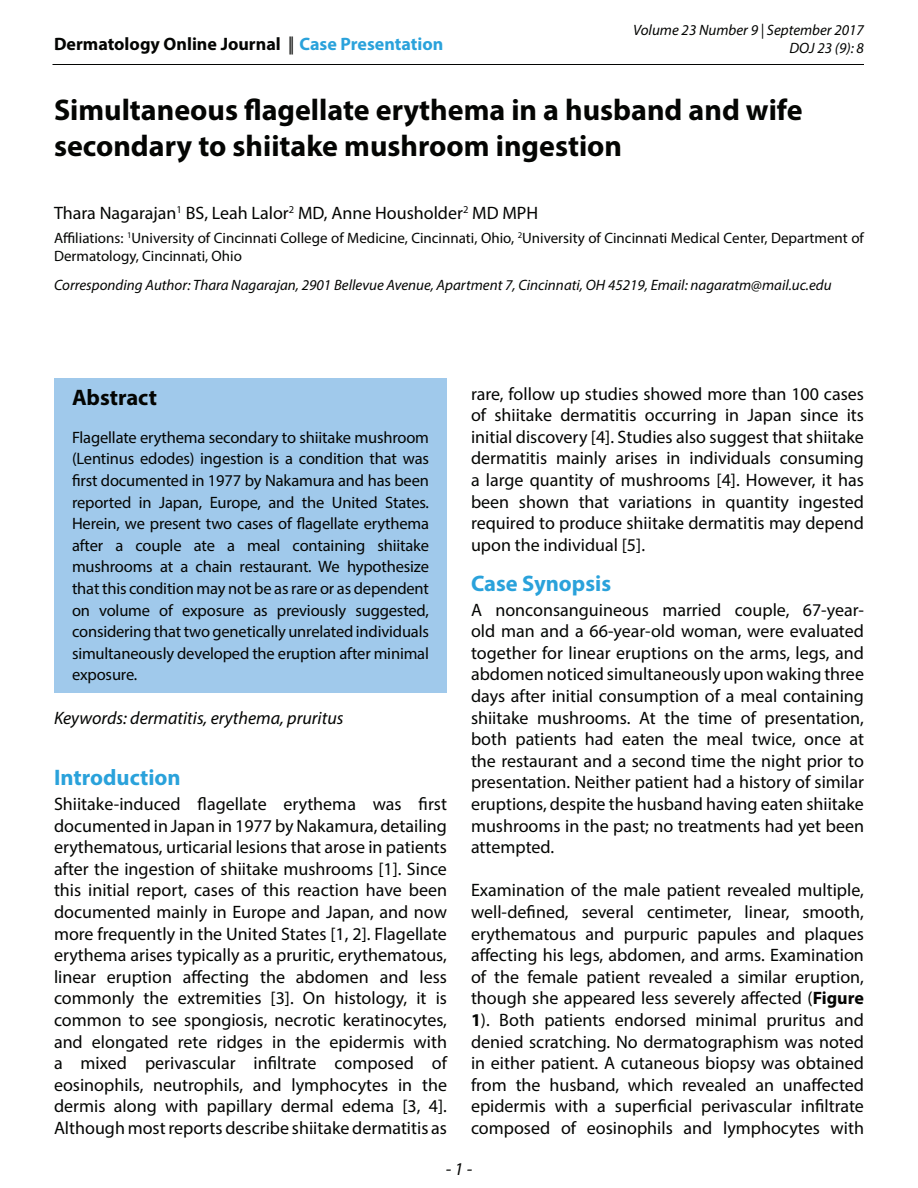
<style>
.page{position:relative;width:918px;height:1188px;background:#fff}
.page>*{position:absolute;margin:0;border:0;box-sizing:border-box;transform-origin:0 0}
.t1{font:700 30px/36px "Myriad Pro";color:#040503}
.Sub_title_Color{font:700 22.5px "Myriad Pro";color:#2aa2db}
.Sub_title_Abstract{font:700 22.5px "Myriad Pro";color:#040503}
.Body_text{font:18px/21.6px "Myriad Pro";color:#040503;text-align:justify}
.Affiliations_1{font:18px "Myriad Pro";color:#040503}
.t2{font:700 18px "Myriad Pro";color:#040503}
.Keywords{font:italic 18px "Myriad Pro";color:#040503}
.Body_text_Abstract{font:16.5px/21.6px "Myriad Pro";letter-spacing:-.01em;color:#040503;text-align:justify}
.Corresponding_author{font:italic 15px/18px "Myriad Pro";color:#040503;text-align:right}
.Affiliations_1-2{font:15px/18px "Myriad Pro";color:#040503}
.s1{font-weight:400}
.s2{color:#2aa2db}
.s3{font-weight:700}
</style>
<div class="page">
<hr style="left:52px;top:64px;width:812px;height:1px;background:#040503">
<div style="left:54px;top:378px;width:393px;height:315px;background:#a0c9eb"></div>
<p class="t2" style="left:54px;top:32px;width:391px">Dermatology Online Journal <span class="s1">||</span> <span class="s2">Case Presentation</span></p>
<p class="Corresponding_author" style="left:633px;top:20px;width:232px">Volume 23 Number 9 | September 2017<br>DOJ 23 (9): 8</p>
<p class="t1" style="left:54px;top:91px;width:750px">Simultaneous flagellate erythema in a husband and wife secondary to shiitake mushroom ingestion</p>
<p class="Affiliations_1" style="left:54px;top:202px;width:486px">Thara Nagarajan<sup>1</sup> BS, Leah Lalor<sup>2</sup> MD, Anne Housholder<sup>2</sup> MD MPH</p>
<p class="Affiliations_1-2" style="left:54px;top:229px;width:812px">Affiliations: <sup>1</sup>University of Cincinnati College of Medicine, Cincinnati, Ohio, <sup>2</sup>University of Cincinnati Medical Center, Department of<br>Dermatology, Cincinnati, Ohio</p>
<p class="Corresponding_author" style="left:54px;top:275px;width:779px">Corresponding Author: Thara Nagarajan, 2901 Bellevue Avenue, Apartment 7, Cincinnati, OH 45219, Email: nagaratm@mail.uc.edu</p>
<p class="Sub_title_Abstract" style="left:72px;top:383px;width:87px">Abstract</p>
<p class="Body_text_Abstract" style="left:72px;top:426px;width:359px">Flagellate erythema secondary to shiitake mushroom (Lentinus edodes) ingestion is a condition that was first documented in 1977 by Nakamura and has been reported in Japan, Europe, and the United States.<br>Herein, we present two cases of flagellate erythema after a couple ate a meal containing shiitake mushrooms at a chain restaurant. We hypothesize that this condition may not be as rare or as dependent on volume of exposure as previously suggested, considering that two genetically unrelated individuals simultaneously developed the eruption after minimal exposure.</p>
<p class="Keywords" style="left:54px;top:706px;width:291px">Keywords: dermatitis, erythema, pruritus</p>
<p class="Sub_title_Color" style="left:54px;top:763px;width:128px">Introduction</p>
<p class="Body_text" style="left:54px;top:793px;width:395px">Shiitake-induced flagellate erythema was first documented in Japan in 1977 by Nakamura, detailing erythematous, urticarial lesions that arose in patients after the ingestion of shiitake mushrooms [1]. Since this initial report, cases of this reaction have been documented mainly in Europe and Japan, and now more frequently in the United States [1, 2]. Flagellate erythema arises typically as a pruritic, erythematous, linear eruption affecting the abdomen and less commonly the extremities [3]. On histology, it is common to see spongiosis, necrotic keratinocytes, and elongated rete ridges in the epidermis with a mixed perivascular infiltrate composed of eosinophils, neutrophils, and lymphocytes in the dermis along with papillary dermal edema [3, 4].<br>Although most reports describe shiitake dermatitis as</p>
<p class="Body_text" style="left:471px;top:382px;width:395px">rare, follow up studies showed more than 100 cases of shiitake dermatitis occurring in Japan since its initial discovery [4]. Studies also suggest that shiitake dermatitis mainly arises in individuals consuming a large quantity of mushrooms [4]. However, it has been shown that variations in quantity ingested required to produce shiitake dermatitis may depend upon the individual [5].</p>
<p class="Sub_title_Color" style="left:471px;top:569px;width:142px">Case Synopsis</p>
<p class="Body_text" style="left:471px;top:598px;width:395px">A nonconsanguineous married couple, 67-year&shy;old man and a 66-year-old woman, were evaluated together for linear eruptions on the arms, legs, and abdomen noticed simultaneously upon waking three days after initial consumption of a meal containing shiitake mushrooms. At the time of presentation, both patients had eaten the meal twice, once at the restaurant and a second time the night prior to presentation. Neither patient had a history of similar eruptions, despite the husband having eaten shiitake mushrooms in the past; no treatments had yet been attempted.</p>
<p class="Body_text" style="left:471px;top:879px;width:395px">Examination of the male patient revealed multiple, well-defined, several centimeter, linear, smooth, erythematous and purpuric papules and plaques affecting his legs, abdomen, and arms. Examination of the female patient revealed a similar eruption, though she appeared less severely affected (<span class="s3">Figure 1</span>). Both patients endorsed minimal pruritus and denied scratching. No dermatographism was noted in either patient. A cutaneous biopsy was obtained from the husband, which revealed an unaffected epidermis with a superficial perivascular infiltrate composed of eosinophils and lymphocytes with</p>
<p class="Keywords" style="left:446px;top:1157px;width:28px">- 1 -</p>
</div>
